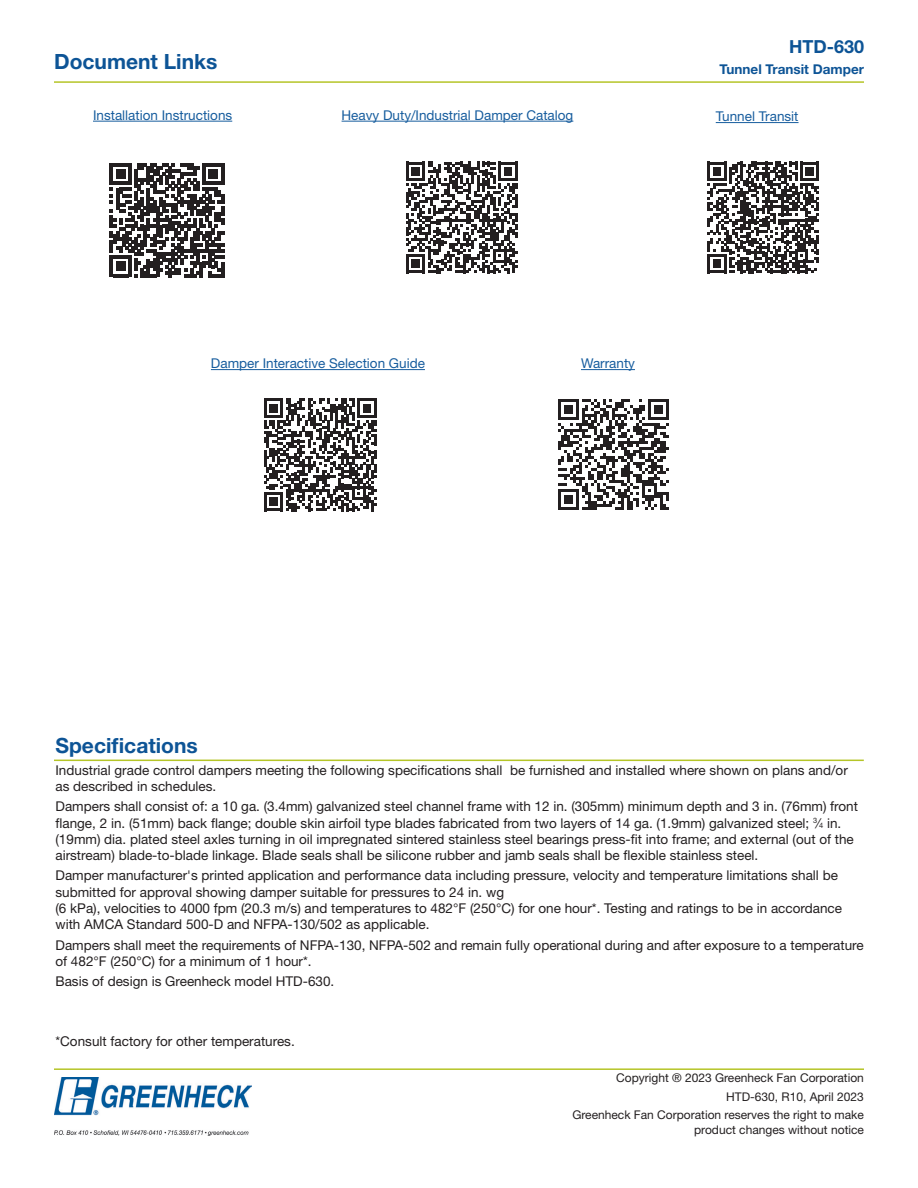
<style>
.page{position:relative;width:918px;height:1188px;background:#fff}
.page>*{position:absolute;margin:0;border:0;box-sizing:border-box;transform-origin:0 0}
.Subheading{font:700 21px "Helvetica Neue LT Std";color:#0d5496}
.t1{font:700 18px "Helvetica Neue LT Std";color:#0d5496}
.Body{font:13.5px/16.2px "Helvetica Neue LT Std";color:#231f20}
.Body-2{font:13.5px "Helvetica Neue LT Std";color:#175d9e}
.t2{font:700 13.5px "Helvetica Neue LT Std";color:#0d5496}
.t3{font:12px/18.8px "Helvetica Neue LT Std";color:#231f20;text-align:right}
.s1{font-size:7.35px}
</style>
<div class="page">
<hr style="left:342px;top:121px;width:231px;height:1px;background:#175d9e">
<hr style="left:716px;top:122px;width:83px;height:1px;background:#175d9e">
<hr style="left:93px;top:121px;width:139px;height:1px;background:#175d9e">
<hr style="left:211px;top:369px;width:214px;height:1px;background:#175d9e">
<hr style="left:581px;top:369px;width:54px;height:1px;background:#175d9e">
<svg style="left:558px;top:399px;width:111px;height:111px"></svg>
<svg style="left:264px;top:398px;width:113px;height:113px"></svg>
<svg style="left:110px;top:163px;width:114px;height:114px"></svg>
<hr style="left:221px;top:262px;width:3px;height:15px;background:#231f20">
<svg style="left:406px;top:162px;width:112px;height:111px"></svg>
<svg style="left:707px;top:162px;width:112px;height:111px"></svg>
<hr style="left:54px;top:760px;width:810px;height:1px;background:#b5c527">
<hr style="left:54px;top:81px;width:810px;height:2px;background:#b5c527">
<hr style="left:54px;top:1068px;width:810px;height:2px;background:#b5c527">
<img style="left:54px;top:1078px;width:198px;height:57px">
<p class="Subheading" style="left:54px;top:49px;width:165px">Document Links</p>
<h2 class="t1" style="left:789px;top:36px;width:77px">HTD-630</h2>
<p class="t2" style="left:720px;top:61px;width:146px">Tunnel Transit Damper</p>
<p class="Body-2" style="left:93px;top:107px;width:141px">Installation Instructions</p>
<p class="Body-2" style="left:342px;top:107px;width:233px">Heavy Duty/Industrial Damper Catalog</p>
<p class="Body-2" style="left:716px;top:108px;width:84px">Tunnel Transit</p>
<p class="Body-2" style="left:211px;top:355px;width:216px">Damper Interactive Selection Guide</p>
<p class="Body-2" style="left:581px;top:355px;width:55px">Warranty</p>
<p class="Subheading" style="left:56px;top:733px;width:144px">Specifications</p>
<p class="Body" style="left:56px;top:762px;width:794px">Industrial grade control dampers meeting the following specifications shall be furnished and installed where shown on plans and/or as described in schedules.</p>
<p class="Body" style="left:55px;top:798px;width:804px">Dampers shall consist of: a 10 ga. (3.4mm) galvanized steel channel frame with 12 in. (305mm) minimum depth and 3 in. (76mm) front flange, 2 in. (51mm) back flange; double skin airfoil type blades fabricated from two layers of 14 ga. (1.9mm) galvanized steel; <sup>3</sup>⁄<span class="s1">4</span> in. (19mm) dia. plated steel axles turning in oil impregnated sintered stainless steel bearings press-fit into frame; and external (out of the airstream) blade-to-blade linkage. Blade seals shall be silicone rubber and jamb seals shall be flexible stainless steel.</p>
<p class="Body" style="left:55px;top:867px;width:788px">Damper manufacturer's printed application and performance data including pressure, velocity and temperature limitations shall be submitted for approval showing damper suitable for pressures to 24 in. wg<br>(6 kPa), velocities to 4000 fpm (20.3 m/s) and temperatures to 482°F (250°C) for one hour*. Testing and ratings to be in accordance with AMCA Standard 500-D and NFPA-130/502 as applicable.</p>
<p class="Body" style="left:55px;top:937px;width:810px">Dampers shall meet the requirements of NFPA-130, NFPA-502 and remain fully operational during and after exposure to a temperature of 482°F (250°C) for a minimum of 1 hour*.</p>
<p class="Body" style="left:55px;top:973px;width:280px">Basis of design is Greenheck model HTD-630.</p>
<p class="Body" style="left:56px;top:1033px;width:241px">*Consult factory for other temperatures.</p>
<p class="t3" style="left:572px;top:1068px;width:293px">Copyright ® 2023 Greenheck Fan Corporation<br>HTD-630, R10, April 2023<br>Greenheck Fan Corporation reserves the right to make</p>
<p class="t3" style="left:694px;top:1120px;width:171px">product changes without notice</p>
</div>
